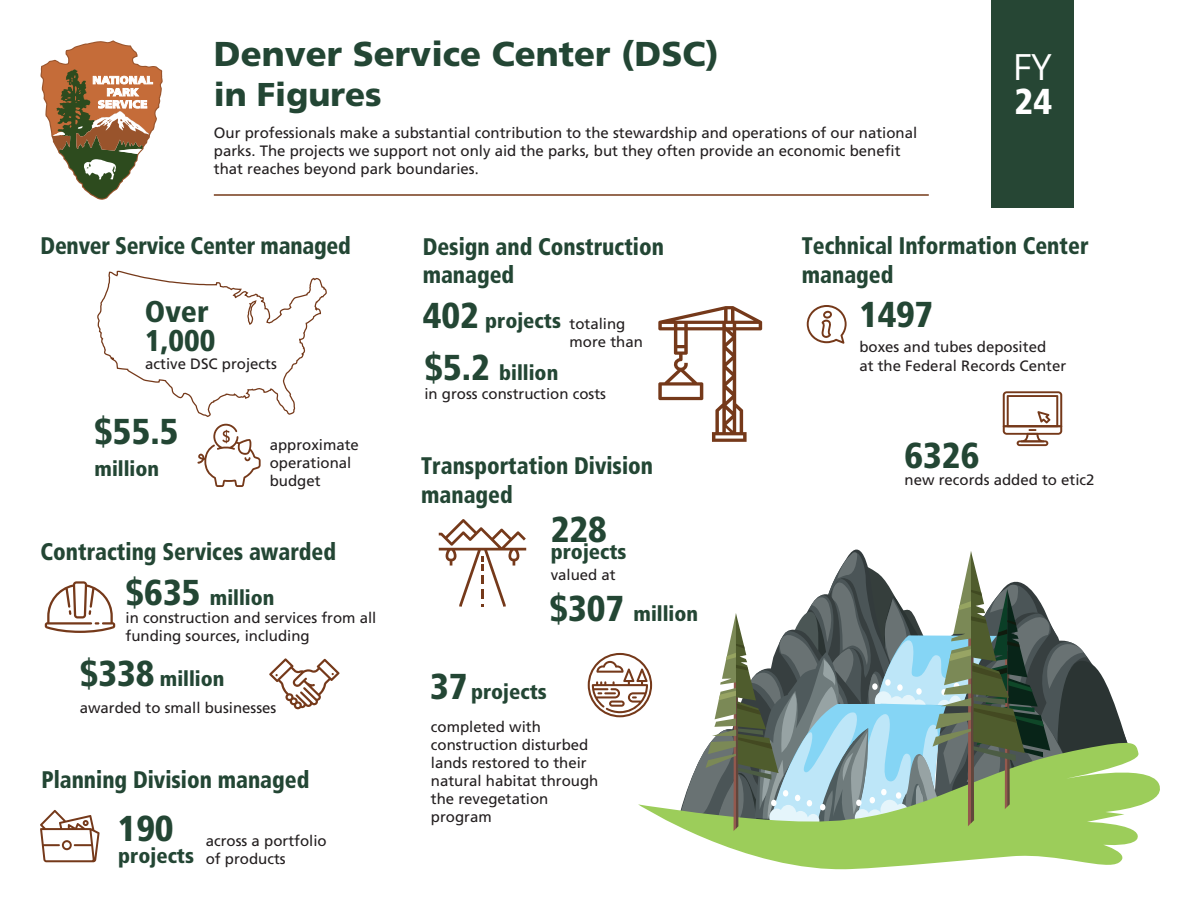
<style>
.page{position:relative;width:1188px;height:918px;background:#fff}
.page>*{position:absolute;margin:0;border:0;box-sizing:border-box;transform-origin:0 0}
.t1{font:900 condensed 36px "Frutiger LT Std";color:#234634}
.t2{font:36px "Open Sans";color:#fff}
.t3{font:900 condensed 36px "Frutiger LT Std";color:#fff}
.t4{font:900 34.5px "Frutiger LT Std";color:#234634}
.t5{font:900 33px "Frutiger LT Std";color:#234634}
.t6{font:900 condensed 30px "Frutiger LT Std";color:#234634}
.t7{font:900 condensed 24px/28.8px "Frutiger LT Std";color:#234634;scale:.92 1}
.t8{font:900 condensed 21px "Frutiger LT Std";color:#234634}
.t9{font:15px/18px "Frutiger LT Std";color:#231f20}
.s1{font-family:"Open Sans"}
.s2{font-size:36px}
.s3{font-weight:400;font-stretch:normal;font-size:15px;color:#231f20}
</style>
<div class="page">
<svg style="left:40px;top:40px;width:123px;height:160px"></svg>
<hr style="left:214px;top:194px;width:715px;height:2px;background:#753a19">
<div style="left:991px;top:0;width:83px;height:208px;background:#264634"></div>
<svg style="left:97px;top:270px;width:230px;height:147px"></svg>
<svg style="left:197px;top:424px;width:64px;height:63px"></svg>
<svg style="left:45px;top:581px;width:70px;height:52px"></svg>
<svg style="left:269px;top:658px;width:71px;height:51px"></svg>
<svg style="left:658px;top:306px;width:104px;height:136px"></svg>
<svg style="left:40px;top:810px;width:60px;height:52px"></svg>
<svg style="left:439px;top:519px;width:87px;height:88px"></svg>
<svg style="left:588px;top:653px;width:64px;height:64px"></svg>
<svg style="left:807px;top:305px;width:40px;height:39px"></svg>
<svg style="left:1003px;top:391px;width:59px;height:55px"></svg>
<svg style="left:638px;top:744px;width:522px;height:126px;fill:#9ccd5a"></svg>
<svg style="left:680px;top:549px;width:453px;height:282px"></svg>
<h2 class="t4" style="left:214px;top:33px;width:507px">Denver Service Center (DSC)</h2>
<h3 class="t5" style="left:214px;top:75px;width:169px">in Figures</h3>
<p class="t9" style="left:214px;top:124px;width:705px">Our professionals make a substantial contribution to the stewardship and operations of our national parks. The projects we support not only aid the parks, but they often provide an economic benefit that reaches beyond park boundaries<span class="s1">.</span></p>
<h1 class="t2" style="left:1013px;top:43px;width:40px">FY</h1>
<h1 class="t3" style="left:1015px;top:80px;width:39px">24</h1>
<h3 class="t7" style="left:40px;top:231px;width:339px">Denver Service Center managed</h3>
<h3 class="t6" style="left:145px;top:293px;width:65px">Over</h3>
<h3 class="t6" style="left:145px;top:323px;width:72px">1,000</h3>
<p class="t9" style="left:145px;top:355px;width:133px">active DSC projects</p>
<h1 class="t1" style="left:94px;top:410px;width:86px">$55.5</h1>
<h3 class="t8" style="left:95px;top:456px;width:66px">million</h3>
<p class="t9" style="left:270px;top:436px;width:91px">approximate operational budget</p>
<h3 class="t7" style="left:41px;top:537px;width:323px">Contracting Services awarded</h3>
<h3 class="t8" style="left:126px;top:585px;width:150px"><span class="s2">$635</span> million</h3>
<p class="t9" style="left:126px;top:609px;width:252px">in construction and services from all funding sources, including</p>
<h3 class="t8" style="left:80px;top:666px;width:146px"><span class="s2">$338</span> million</h3>
<p class="t9" style="left:80px;top:699px;width:198px">awarded to small businesses</p>
<h3 class="t7" style="left:41px;top:765px;width:293px">Planning Division managed</h3>
<h1 class="t1" style="left:118px;top:807px;width:57px">190</h1>
<h3 class="t8" style="left:118px;top:843px;width:77px">projects</h3>
<p class="t9" style="left:206px;top:832px;width:122px">across a portfolio of products</p>
<h3 class="t7" style="left:423px;top:232px;width:264px">Design and Construction managed</h3>
<h3 class="t8" style="left:423px;top:308px;width:204px"><span class="s2">402</span> projects <span class="s3">totaling</span></h3>
<p class="t9" style="left:570px;top:332px;width:75px">more than</p>
<h3 class="t8" style="left:424px;top:360px;width:136px"><span class="s2">$5.2</span> billion</h3>
<p class="t9" style="left:424px;top:385px;width:183px">in gross construction costs</p>
<h3 class="t7" style="left:421px;top:451px;width:254px">Transportation Division managed</h3>
<h1 class="t1" style="left:551px;top:508px;width:58px">228</h1>
<h3 class="t8" style="left:551px;top:539px;width:77px">projects</h3>
<p class="t9" style="left:551px;top:565px;width:67px">valued at</p>
<h3 class="t8" style="left:549px;top:601px;width:150px"><span class="s2">$307</span> million</h3>
<h3 class="t8" style="left:430px;top:679px;width:118px"><span class="s2">37</span> projects</h3>
<p class="t9" style="left:431px;top:718px;width:169px">completed with construction disturbed lands restored to their natural habitat through the revegetation program</p>
<h3 class="t7" style="left:802px;top:231px;width:313px">Technical Information Center managed</h3>
<h1 class="t1" style="left:859px;top:293px;width:75px">1497</h1>
<p class="t9" style="left:859px;top:338px;width:208px;line-height:19px">boxes and tubes deposited<br>at the Federal Records Center</p>
<h1 class="t1" style="left:905px;top:434px;width:76px">6326</h1>
<p class="t9" style="left:905px;top:470px;width:192px">new records added to etic2</p>
</div>
